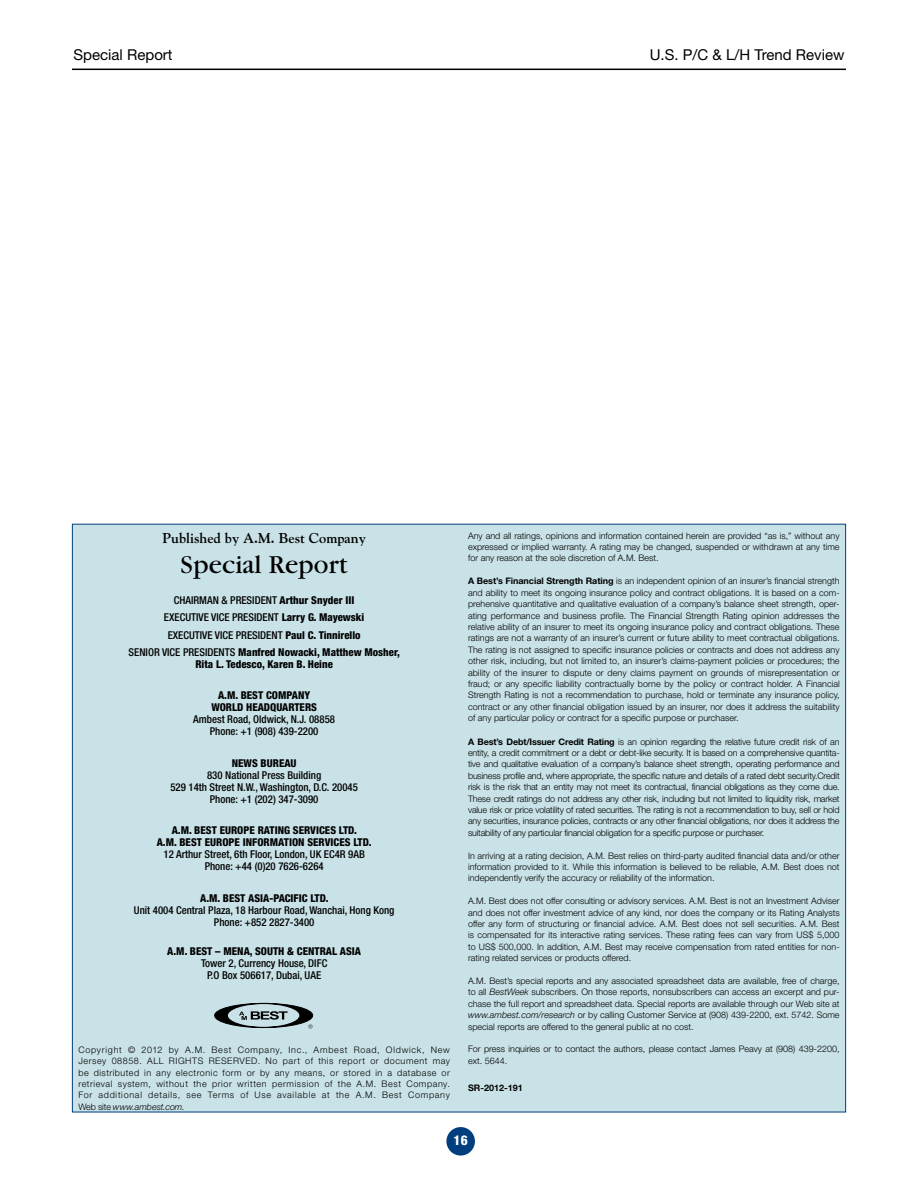
<style>
.page{position:relative;width:918px;height:1188px;background:#fff}
.page>*{position:absolute;margin:0;border:0;box-sizing:border-box;transform-origin:0 0}
.t1{font:27px "Garamond";color:#000}
.t2{font:15px "Helvetica Neue";color:#000}
.t3{font:700 14.25px "Goudy";color:#000}
.t4{font:800 condensed 13.5px "Helvetica Neue";color:#fff}
.t5{font:500 condensed 10.8px/12px "Helvetica Neue";color:#000;text-align:center}
.t6{font:800 condensed 10.8px/12px "Helvetica Neue";color:#000}
.t7{font:300 9px/11.4px "Helvetica Neue";color:#000;text-align:justify}
.t8{font:700 9px "Helvetica Neue";color:#000}
.s1{font-style:italic}
.s2{font-weight:700}
</style>
<div class="page">
<div style="left:446px;top:1127px;width:29px;height:29px;background:#003e7e;border-radius:50%"></div>
<hr style="left:72px;top:69px;width:774px;height:1px;background:#000">
<div style="left:72px;top:524px;width:774px;height:588px;background:#c9e2e7;border:1px solid #003e7e"></div>
<svg style="left:214px;top:1002px;width:100px;height:27px"></svg>
<h2 class="t2" style="left:74px;top:46px;width:101px">Special Report</h2>
<h2 class="t2" style="left:650px;top:46px;width:196px">U.S. P/C &amp; L/H Trend Review</h2>
<h3 class="t3" style="left:162px;top:529px;width:205px">Published by A.M. Best Company</h3>
<h1 class="t1" style="left:181px;top:550px;width:169px">Special Report</h1>
<p class="t5" style="left:174px;top:594px;width:19px">Chairman</p>
<p class="t5" style="left:221px;top:594px;width:21px">&amp; President</p>
<p class="t6" style="left:280px;top:594px;width:76px">ARTHUR SNYDER III</p>
<p class="t5" style="left:164px;top:611px;width:17px">Executive</p>
<p class="t5" style="left:211px;top:611px;width:33px">Vice President</p>
<p class="t6" style="left:282px;top:611px;width:84px">LARRY G. MAYEWSKI</p>
<p class="t5" style="left:168px;top:629px;width:17px">Executive</p>
<p class="t5" style="left:215px;top:629px;width:33px">Vice President</p>
<p class="t6" style="left:285px;top:629px;width:77px">PAUL C. TINNIRELLO</p>
<p class="t5" style="left:129px;top:646px;width:12px">Senior</p>
<p class="t5" style="left:162px;top:646px;width:33px">Vice Presidents</p>
<p class="t6" style="left:195px;top:646px;width:206px;text-indent:43px">MANFRED NOWACKI, MATTHEW MOSHER,<br>RITA L. TEDESCO, KAREN B. HEINE</p>
<p class="t6" style="left:218px;top:689px;width:36px">A.M. BEST</p>
<p class="t6" style="left:266px;top:689px;width:14px">COMPANY</p>
<p class="t6" style="left:211px;top:701px;width:16px">WORLD</p>
<p class="t6" style="left:246px;top:701px;width:37px">HEADQUARTERS</p>
<p class="t5" style="left:193px;top:713px;width:143px">Ambest Road, Oldwick, N.J. 08858<br>Phone: +1 (908) 439-2200</p>
<p class="t6" style="left:232px;top:757px;width:8px">NEWS</p>
<p class="t6" style="left:261px;top:757px;width:13px">BUREAU</p>
<p class="t5" style="left:170px;top:769px;width:189px">830 National Press Building<br>529 14th Street N.W., Washington, D.C. 20045<br>Phone: +1 (202) 347-3090</p>
<p class="t6" style="left:172px;top:824px;width:36px">A.M. BEST</p>
<p class="t6" style="left:220px;top:824px;width:13px">EUROPE</p>
<p class="t6" style="left:258px;top:824px;width:13px">RATING</p>
<p class="t6" style="left:293px;top:824px;width:13px">SERVICES</p>
<p class="t6" style="left:339px;top:824px;width:20px">LTD .</p>
<p class="t6" style="left:157px;top:836px;width:36px">A.M. BEST</p>
<p class="t6" style="left:205px;top:836px;width:13px">EUROPE</p>
<p class="t6" style="left:243px;top:836px;width:10px">INFORMATION</p>
<p class="t6" style="left:307px;top:836px;width:13px">SERVICES</p>
<p class="t6" style="left:353px;top:836px;width:20px">LTD .</p>
<p class="t5" style="left:164px;top:848px;width:203px">12 Arthur Street, 6th Floor, London, UK EC4R 9AB<br>Phone: +44 (0)20 7626-6264</p>
<p class="t6" style="left:200px;top:892px;width:36px">A.M. BEST</p>
<p class="t6" style="left:248px;top:892px;width:7px">ASIA</p>
<p class="t6" style="left:269px;top:892px;width:10px">-PACIFIC</p>
<p class="t6" style="left:310px;top:892px;width:20px">LTD.</p>
<p class="t5" style="left:134px;top:904px;width:262px">Unit 4004 Central Plaza, 18 Harbour Road, Wanchai, Hong Kong<br>Phone: +852 2827-3400</p>
<p class="t6" style="left:167px;top:945px;width:195px">A.M. BEST – MENA, SOUTH &amp; CENTRAL ASIA</p>
<p class="t5" style="left:201px;top:957px;width:128px">Tower 2, Currency House, DIFC<br>P.O Box 506617, Dubai, UAE</p>
<p class="t7" style="left:78px;top:1044px;width:373px">Copyright © 2012 by A.M. Best Company, Inc., Ambest Road, Oldwick, New Jersey 08858. ALL RIGHTS RESERVED. No part of this report or document may be distributed in any electronic form or by any means, or stored in a database or retrieval system, without the prior written permission of the A.M. Best Company.<br>For additional details, see Terms of Use available at the A.M. Best Company Web site <span class="s1">www.ambest.com</span>.</p>
<p class="t7" style="left:468px;top:530px;width:373px">Any and all ratings, opinions and information contained herein are provided “as is,” without any expressed or implied warranty. A rating may be changed, suspended or withdrawn at any time for any reason at the sole discretion of A.M. Best.</p>
<p class="t7" style="left:468px;top:575px;width:373px"><span class="s2">A Best’s Financial Strength Rating</span> is an independent opinion of an insurer’s financial strength and ability to meet its ongoing insurance policy and contract obligations. It is based on a com&shy;prehensive quantitative and qualitative evaluation of a company’s balance sheet strength, oper&shy;ating performance and business profile. The Financial Strength Rating opinion addresses the relative ability of an insurer to meet its ongoing insurance policy and contract obligations. These ratings are not a warranty of an insurer’s current or future ability to meet contractual obligations.<br>The rating is not assigned to specific insurance policies or contracts and does not address any other risk, including, but not limited to, an insurer’s claims-payment policies or procedures; the ability of the insurer to dispute or deny claims payment on grounds of misrepresentation or fraud; or any specific liability contractually borne by the policy or contract holder. A Financial Strength Rating is not a recommendation to purchase, hold or terminate any insurance policy, contract or any other financial obligation issued by an insurer, nor does it address the suitability of any particular policy or contract for a specific purpose or purchaser.</p>
<p class="t7" style="left:468px;top:735px;width:373px"><span class="s2">A Best’s Debt/Issuer Credit Rating</span> is an opinion regarding the relative future credit risk of an entity, a credit commitment or a debt or debt-like security. It is based on a comprehensive quantita&shy;tive and qualitative evaluation of a company’s balance sheet strength, operating performance and business profile and, where appropriate, the specific nature and details of a rated debt security.Credit risk is the risk that an entity may not meet its contractual, financial obligations as they come due.<br>These credit ratings do not address any other risk, including but not limited to liquidity risk, market value risk or price volatility of rated securities. The rating is not a recommendation to buy, sell or hold any securities, insurance policies, contracts or any other financial obligations, nor does it address the suitability of any particular financial obligation for a specific purpose or purchaser.</p>
<p class="t7" style="left:468px;top:849px;width:373px">In arriving at a rating decision, A.M. Best relies on third-party audited financial data and/or other information provided to it. While this information is believed to be reliable, A.M. Best does not independently verify the accuracy or reliability of the information.</p>
<p class="t7" style="left:468px;top:895px;width:373px">A.M. Best does not offer consulting or advisory services. A.M. Best is not an Investment Adviser and does not offer investment advice of any kind, nor does the company or its Rating Analysts offer any form of structuring or financial advice. A.M. Best does not sell securities. A.M. Best is compensated for its interactive rating services. These rating fees can vary from US$ 5,000 to US$ 500,000. In addition, A.M. Best may receive compensation from rated entities for non&shy;rating related services or products offered.</p>
<p class="t7" style="left:468px;top:975px;width:373px">A.M. Best’s special reports and any associated spreadsheet data are available, free of charge, to all <span class="s1">BestWeek</span> subscribers. On those reports, nonsubscribers can access an excerpt and pur&shy;chase the full report and spreadsheet data. Special reports are available through our Web site at <span class="s1">www.ambest.com/research</span> or by calling Customer Service at (908) 439-2200, ext. 5742. Some special reports are offered to the general public at no cost.</p>
<p class="t7" style="left:468px;top:1043px;width:373px">For press inquiries or to contact the authors, please contact James Peavy at (908) 439-2200, ext. 5644.</p>
<p class="t8" style="left:468px;top:1082px;width:56px">SR-2012-191</p>
<h3 class="t4" style="left:454px;top:1132px;width:16px">16</h3>
</div>
